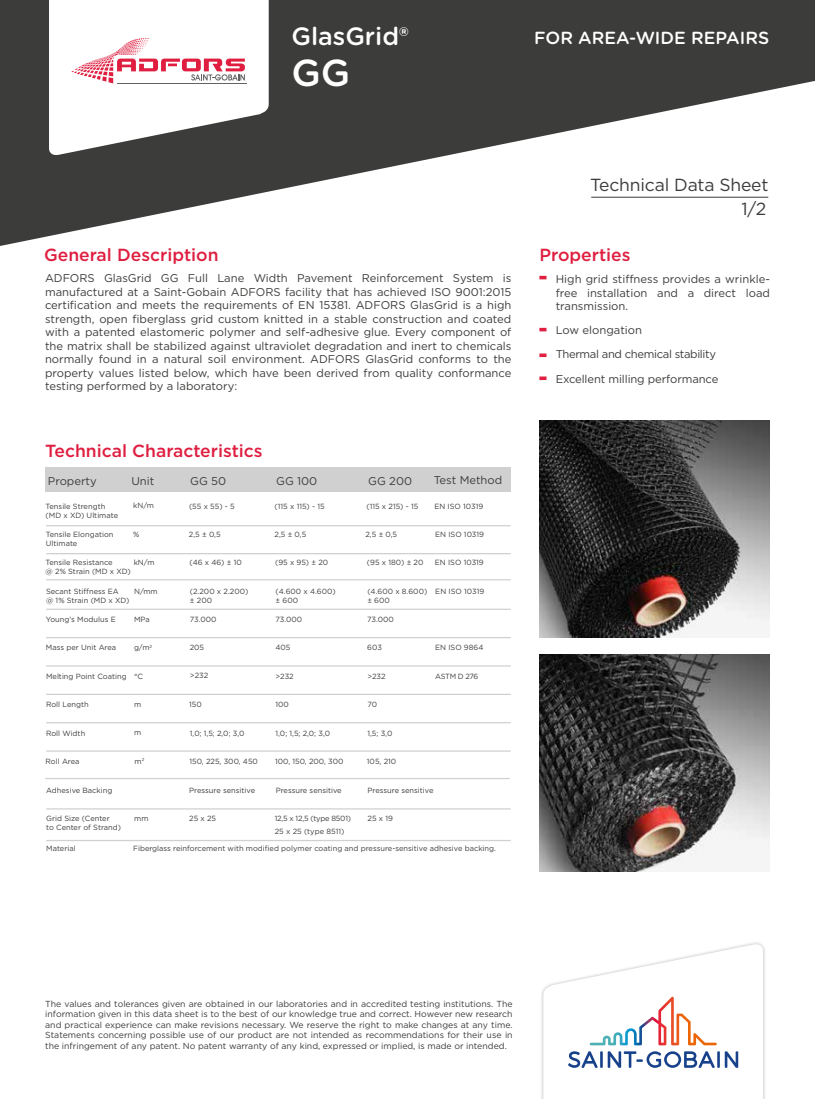
<style>
.page{position:relative;width:815px;height:1099px;background:#fff}
.page>*{position:absolute;margin:0;border:0;box-sizing:border-box;transform-origin:0 0}
.t1{font:500 37.5px "Gotham Rounded";color:#fff}
.t2{font:500 25px "Gotham Rounded";color:#fff}
.t3{font:500 17.5px "Gotham";color:#df1e40}
.t4{font:17.5px "Gotham";letter-spacing:-.01em;color:#3c3c3b}
.t5{font:500 17.5px "Gotham Rounded";color:#fff}
.t6{font:11.25px/13.5px "Gotham";color:#3c3c3b;text-align:justify}
.t7{font:8.75px/10.5px "Gotham";color:#3c3c3b;text-align:justify}
.t8{font:7.5px/9px "Gotham";color:#3c3c3b}
.t9{font:7.5px "Gotham";color:#3c3c3b}
</style>
<div class="page">
<svg style="left:0;top:0;width:815px;height:246px;fill:#3c3c3b"></svg>
<img style="left:539px;top:420px;width:230px;height:217px">
<hr style="left:591px;top:197px;width:177px;height:1px;background:#3c3c3b">
<svg style="left:539px;top:276px;width:7px;height:3px"></svg>
<svg style="left:539px;top:328px;width:7px;height:3px"></svg>
<svg style="left:539px;top:353px;width:7px;height:4px"></svg>
<svg style="left:539px;top:376px;width:7px;height:4px"></svg>
<img style="left:539px;top:654px;width:231px;height:217px">
<svg style="left:49px;top:0;width:220px;height:157px"></svg>
<div style="left:539px;top:940px;width:228px;height:158px;background:#000;opacity:.3"></div>
<svg style="left:543px;top:942px;width:220px;height:156px"></svg>
<div style="left:45px;top:467px;width:466px;height:25px;background:#d0d0d0"></div>
<hr style="left:46px;top:525px;width:465px;height:1px;background:#d0d0d0">
<hr style="left:46px;top:553px;width:465px;height:1px;background:#d0d0d0">
<hr style="left:46px;top:579px;width:465px;height:1px;background:#d0d0d0">
<hr style="left:46px;top:665px;width:465px;height:1px;background:#d0d0d0">
<hr style="left:46px;top:608px;width:465px;height:2px;background:#d0d0d0">
<hr style="left:46px;top:637px;width:465px;height:1px;background:#d0d0d0">
<hr style="left:46px;top:693px;width:465px;height:2px;background:#d0d0d0">
<hr style="left:46px;top:722px;width:465px;height:1px;background:#d0d0d0">
<hr style="left:46px;top:750px;width:465px;height:1px;background:#d0d0d0">
<hr style="left:45px;top:778px;width:465px;height:1px;background:#d0d0d0">
<hr style="left:46px;top:808px;width:465px;height:1px;background:#d0d0d0">
<hr style="left:46px;top:839px;width:465px;height:2px;background:#d0d0d0">
<h2 class="t2" style="left:291px;top:19px;width:119px">GlasGrid®</h2>
<h1 class="t1" style="left:291px;top:46px;width:60px">GG</h1>
<h3 class="t5" style="left:534px;top:25px;width:237px">FOR AREA-WIDE REPAIRS</h3>
<h3 class="t3" style="left:44px;top:243px;width:176px">General Description</h3>
<p class="t6" style="left:45px;top:271px;width:468px">ADFORS GlasGrid GG Full Lane Width Pavement Reinforcement System is manufactured at a Saint-Gobain ADFORS facility that has achieved ISO 9001:2015 certification and meets the requirements of EN 15381. ADFORS GlasGrid is a high strength, open fiberglass grid custom knitted in a stable construction and coated with a patented elastomeric polymer and self-adhesive glue. Every component of the matrix shall be stabilized against ultraviolet degradation and inert to chemicals normally found in a natural soil environment. ADFORS GlasGrid conforms to the property values listed below, which have been derived from quality conformance testing performed by a laboratory:</p>
<h3 class="t3" style="left:45px;top:439px;width:219px">Technical Characteristics</h3>
<h3 class="t6" style="left:48px;top:473px;width:50px">Property</h3>
<h3 class="t6" style="left:190px;top:473px;width:37px">GG 50</h3>
<h3 class="t6" style="left:276px;top:474px;width:43px">GG 100</h3>
<h3 class="t6" style="left:368px;top:473px;width:45px">GG 200</h3>
<h3 class="t6" style="left:434px;top:473px;width:70px">Test Method</h3>
<p class="t8" style="left:46px;top:501px;width:74px">Tensile Strength (MD x XD) Ultimate</p>
<p class="t8" style="left:189px;top:501px;width:47px">(55 x 55) - 5</p>
<p class="t8" style="left:275px;top:501px;width:52px">(115 x 115) - 15</p>
<p class="t8" style="left:366px;top:501px;width:53px">(115 x 215) - 15</p>
<p class="t8" style="left:434px;top:501px;width:50px">EN ISO 10319</p>
<p class="t8" style="left:46px;top:529px;width:69px">Tensile Elongation<br>Ultimate</p>
<p class="t8" style="left:189px;top:529px;width:33px">2,5 ± 0,5</p>
<p class="t8" style="left:275px;top:529px;width:33px">2,5 ± 0,5</p>
<p class="t8" style="left:365px;top:529px;width:33px">2,5 ± 0,5</p>
<p class="t8" style="left:435px;top:529px;width:50px">EN ISO 10319</p>
<p class="t8" style="left:46px;top:558px;width:87px">Tensile Resistance<br>@ 2% Strain (MD x XD)</p>
<p class="t8" style="left:189px;top:558px;width:54px">(46 x 46) ± 10</p>
<p class="t8" style="left:275px;top:558px;width:55px">(95 x 95) ± 20</p>
<p class="t8" style="left:367px;top:558px;width:58px">(95 x 180) ± 20</p>
<p class="t8" style="left:435px;top:558px;width:50px">EN ISO 10319</p>
<p class="t8" style="left:46px;top:586px;width:85px">Secant Stiffness EA<br>@ 1% Strain (MD x XD)</p>
<p class="t8" style="left:190px;top:586px;width:60px">(2.200 x 2.200) ± 200</p>
<p class="t8" style="left:276px;top:586px;width:62px">(4.600 x 4.600) ± 600</p>
<p class="t8" style="left:367px;top:586px;width:61px">(4.600 x 8.600) ± 600</p>
<p class="t8" style="left:435px;top:586px;width:50px">EN ISO 10319</p>
<p class="t8" style="left:46px;top:614px;width:71px">Young’s Modulus E</p>
<p class="t8" style="left:190px;top:614px;width:28px">73.000</p>
<p class="t8" style="left:275px;top:614px;width:28px">73.000</p>
<p class="t8" style="left:367px;top:614px;width:28px">73.000</p>
<p class="t8" style="left:46px;top:643px;width:72px">Mass per Unit Area</p>
<p class="t9" style="left:190px;top:643px;width:16px">205</p>
<p class="t8" style="left:275px;top:643px;width:16px">405</p>
<p class="t8" style="left:367px;top:643px;width:16px">603</p>
<p class="t8" style="left:435px;top:643px;width:50px">EN ISO 9864</p>
<p class="t8" style="left:46px;top:671px;width:82px">Melting Point Coating</p>
<p class="t9" style="left:190px;top:671px;width:20px">&gt;232</p>
<p class="t8" style="left:276px;top:671px;width:20px">&gt;232</p>
<p class="t8" style="left:367px;top:671px;width:20px">&gt;232</p>
<p class="t8" style="left:435px;top:671px;width:45px">ASTM D 276</p>
<p class="t8" style="left:46px;top:700px;width:44px">Roll Length</p>
<p class="t8" style="left:189px;top:700px;width:14px">150</p>
<p class="t8" style="left:276px;top:700px;width:15px">100</p>
<p class="t8" style="left:367px;top:700px;width:11px">70</p>
<p class="t8" style="left:46px;top:728px;width:41px">Roll Width</p>
<p class="t8" style="left:190px;top:728px;width:56px">1,0; 1,5; 2,0; 3,0</p>
<p class="t8" style="left:276px;top:728px;width:56px">1,0; 1,5; 2,0; 3,0</p>
<p class="t8" style="left:367px;top:728px;width:26px">1,5; 3,0</p>
<p class="t8" style="left:46px;top:756px;width:35px">Roll Area</p>
<p class="t8" style="left:189px;top:756px;width:70px">150, 225, 300, 450</p>
<p class="t8" style="left:275px;top:756px;width:70px">100, 150, 200, 300</p>
<p class="t8" style="left:367px;top:756px;width:31px">105, 210</p>
<p class="t8" style="left:46px;top:785px;width:68px">Adhesive Backing</p>
<p class="t8" style="left:189px;top:785px;width:68px">Pressure sensitive</p>
<p class="t8" style="left:276px;top:785px;width:68px">Pressure sensitive</p>
<p class="t8" style="left:368px;top:785px;width:68px">Pressure sensitive</p>
<p class="t8" style="left:46px;top:813px;width:76px">Grid Size (Center<br>to Center of Strand)</p>
<p class="t8" style="left:189px;top:813px;width:28px">25 x 25</p>
<p class="t8" style="left:275px;top:812px;width:78px;line-height:12.5px">12,5 x 12,5 (type 8501)<br>25 x 25 (type 8511)</p>
<p class="t8" style="left:368px;top:813px;width:27px">25 x 19</p>
<p class="t8" style="left:46px;top:844px;width:31px">Material</p>
<p class="t8" style="left:133px;top:844px;width:364px">Fiberglass reinforcement with modified polymer coating and pressure-sensitive adhesive backing.</p>
<h3 class="t6" style="left:131px;top:473px;width:24px">Unit</h3>
<p class="t8" style="left:133px;top:501px;width:22px">kN/m</p>
<p class="t8" style="left:133px;top:529px;width:8px">%</p>
<p class="t8" style="left:134px;top:558px;width:22px">kN/m</p>
<p class="t8" style="left:134px;top:586px;width:25px">N/mm</p>
<p class="t8" style="left:134px;top:614px;width:17px">MPa</p>
<p class="t8" style="left:134px;top:643px;width:20px">g/m<sup>2</sup></p>
<p class="t8" style="left:134px;top:671px;width:10px">°C</p>
<p class="t8" style="left:134px;top:699px;width:9px">m</p>
<p class="t8" style="left:134px;top:728px;width:9px">m</p>
<p class="t8" style="left:135px;top:756px;width:11px">m<sup>2</sup></p>
<p class="t8" style="left:134px;top:813px;width:16px">mm</p>
<h3 class="t4" style="left:590px;top:174px;width:180px">Technical Data Sheet</h3>
<h3 class="t4" style="left:741px;top:198px;width:26px">1/2</h3>
<h3 class="t3" style="left:539px;top:243px;width:93px">Properties</h3>
<h3 class="t6" style="left:556px;top:272px;width:216px">High grid stiffness provides a wrinkle&shy;free installation and a direct load transmission.</h3>
<h3 class="t6" style="left:556px;top:318px;width:164px;line-height:24.1px;text-align:left">Low elongation<br>Thermal and chemical stability<br>Excellent milling performance</h3>
<p class="t7" style="left:45px;top:997px;width:469px">The values and tolerances given are obtained in our laboratories and in accredited testing institutions. The information given in this data sheet is to the best of our knowledge true and correct. However new research and practical experience can make revisions necessary. We reserve the right to make changes at any time.<br>Statements concerning possible use of our product are not intended as recommendations for their use in the infringement of any patent. No patent warranty of any kind, expressed or implied, is made or intended.</p>
</div>
